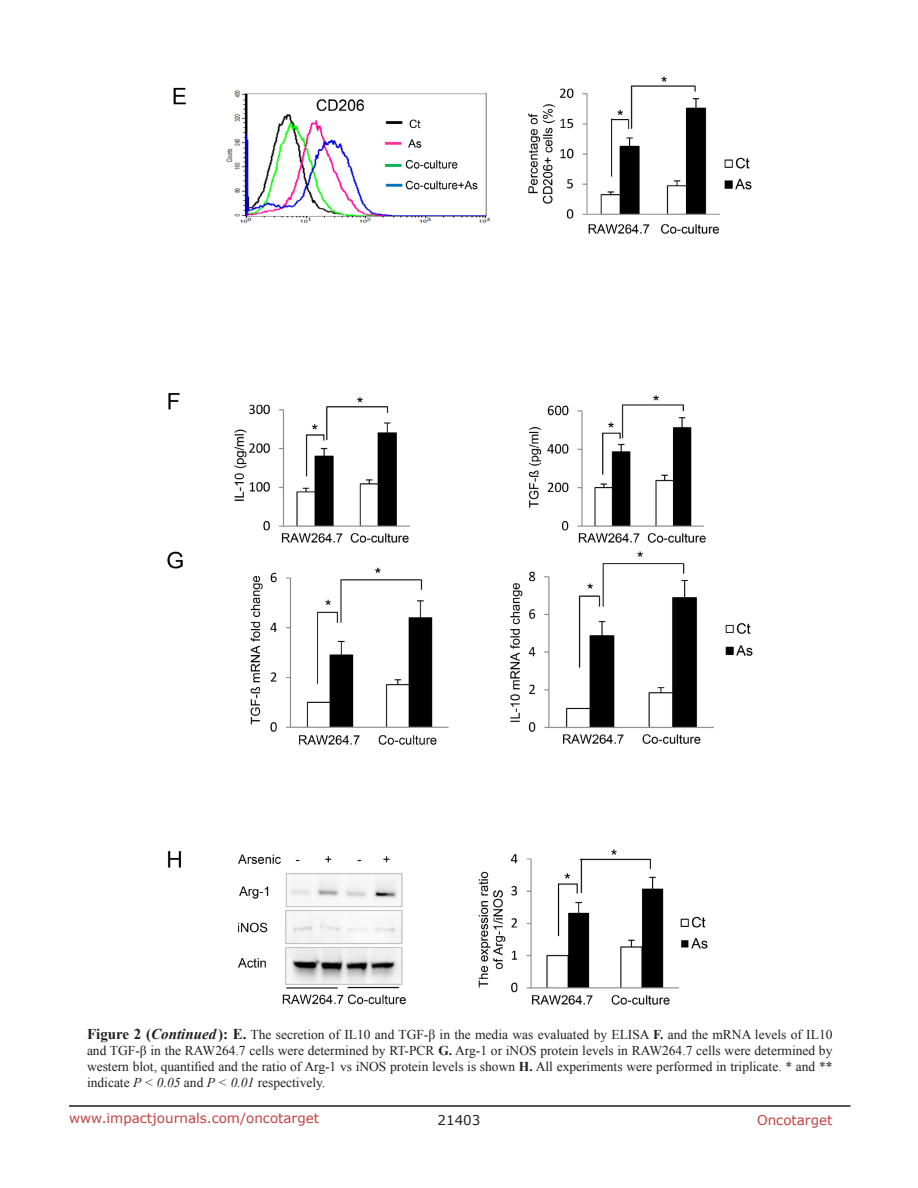
<style>
.page{position:relative;width:918px;height:1188px;background:#fff}
.page>*{position:absolute;margin:0;border:0;box-sizing:border-box;transform-origin:0 0}
.figuretext{font:13.5px/16.2px "Times New Roman";color:#231f20;text-align:justify}
.t1{font:13.5px "Verdana";color:#c24141}
.t2{font:13.5px "Verdana";color:#231f20}
.s1{font-weight:700;font-size:15px}
.s2{font-weight:700;font-style:italic;font-size:15px}
.s3{font-weight:700}
.s4{font-style:italic}
</style>
<div class="page">
<hr style="left:69px;top:1105px;width:781px;height:2px;background:#231f20">
<img style="left:168px;top:76px;width:584px;height:467px">
<img style="left:167px;top:551px;width:586px;height:454px">
<p class="figuretext" style="left:87px;top:1026px;width:747px"><span class="s1">Figure 2 (</span><span class="s2">Continued</span><span class="s1">): E.</span> The secretion of IL10 and TGF-β in the media was evaluated by ELISA <span class="s3">F.</span> and the mRNA levels of IL10 and TGF-β in the RAW264.7 cells were determined by RT-PCR <span class="s3">G.</span> Arg-1 or iNOS protein levels in RAW264.7 cells were determined by western blot, quantified and the ratio of Arg-1 vs iNOS protein levels is shown <span class="s3">H.</span> All experiments were performed in triplicate. * and ** indicate <span class="s4">P &lt; 0.05</span> and <span class="s4">P &lt; 0.01</span> respectively.</p>
<p class="t1" style="left:69px;top:1109px;width:252px">www.impactjournals.com/oncotarget</p>
<p class="t2" style="left:438px;top:1111px;width:44px">21403</p>
<p class="t1" style="left:757px;top:1111px;width:77px">Oncotarget</p>
</div>
